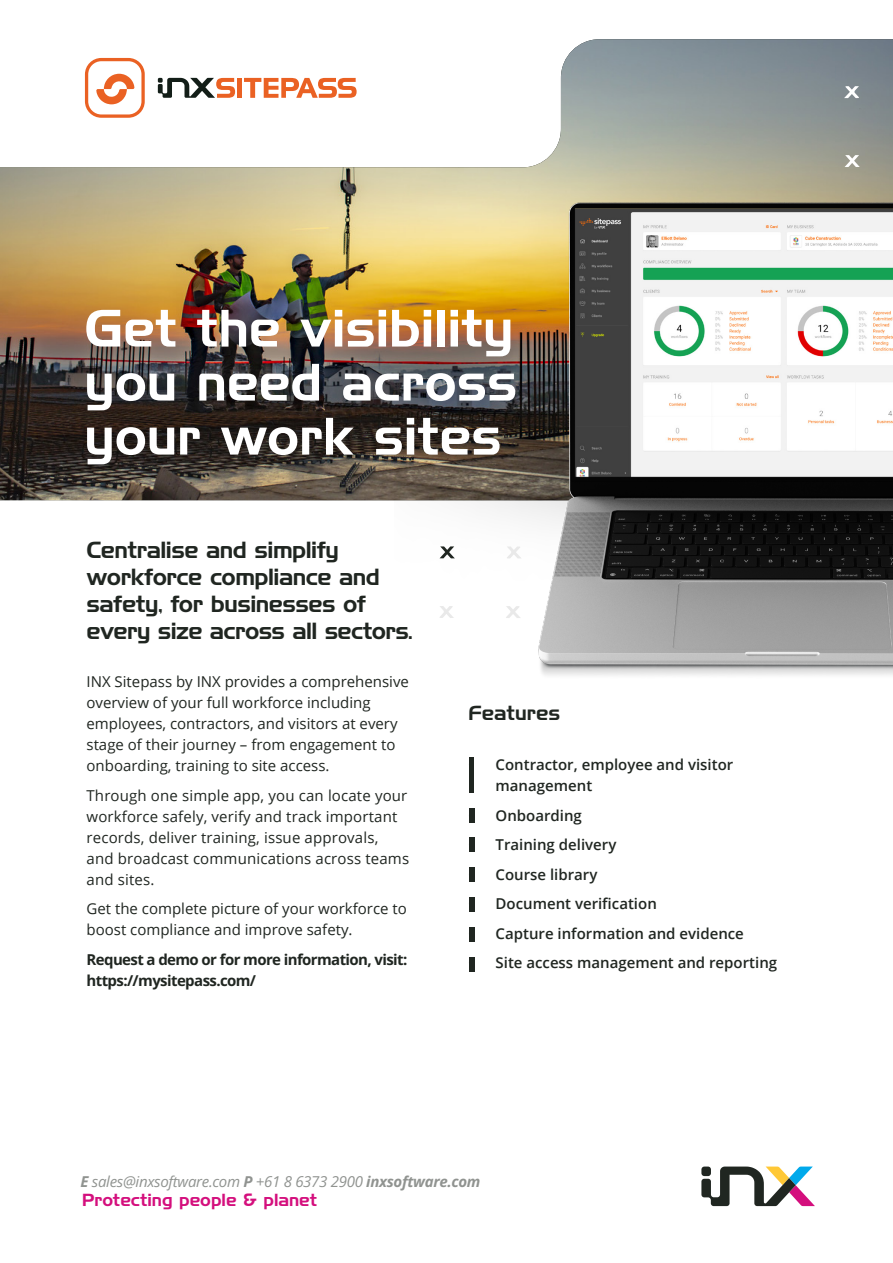
<style>
.page{position:relative;width:893px;height:1263px;background:#fff}
.page>*{position:absolute;margin:0;border:0;box-sizing:border-box;transform-origin:0 0}
.t1{font:54px/54px "INX Bold";color:#fff;text-align:justify}
.t2{font:24px/27px "INX Bold";letter-spacing:-.02em;color:#202621}
.t3{font:21px "INX Bold";color:#202621}
.t4{font:18px "INX Bold";color:#d40f7d}
.t5{font:15px/21px "Open Sans";color:#202621}
.t6{font:600 15px/21px "Open Sans";color:#202621}
.t7{font:700 15px/21px "Open Sans";letter-spacing:-.04em;color:#202621}
.t8{font:italic 15px "Open Sans";letter-spacing:-.02em;color:#909390}
.s1{font-weight:700}
</style>
<div class="page">
<svg style="left:701px;top:1166px;width:114px;height:40px"></svg>
<div style="left:701px;top:1166px;width:10px;height:10px;background:#202621;border-radius:3px"></div>
<img style="left:0;top:39px;width:893px;height:461px">
<svg style="left:844px;top:86px;width:15px;height:12px"></svg>
<svg style="left:844px;top:155px;width:16px;height:12px"></svg>
<div style="left:469px;top:757px;width:5px;height:36px;background:#202621"></div>
<div style="left:469px;top:897px;width:5px;height:15px;background:#202621"></div>
<div style="left:469px;top:927px;width:5px;height:14px;background:#202621"></div>
<div style="left:469px;top:957px;width:5px;height:14px;background:#202621"></div>
<div style="left:469px;top:867px;width:5px;height:15px;background:#202621"></div>
<div style="left:469px;top:838px;width:5px;height:14px;background:#202621"></div>
<div style="left:469px;top:808px;width:5px;height:14px;background:#202621"></div>
<img style="left:395px;top:172px;width:498px;height:504px">
<svg style="left:506px;top:546px;width:16px;height:13px"></svg>
<svg style="left:440px;top:546px;width:15px;height:12px"></svg>
<svg style="left:506px;top:606px;width:15px;height:12px"></svg>
<svg style="left:439px;top:606px;width:15px;height:12px"></svg>
<h1 class="t1" style="left:84px;top:299px;width:434px">Get the visibility you need across your work sites</h1>
<h2 class="t2" style="left:87px;top:535px;width:328px">Centralise and simplify workforce compliance and safety, for businesses of every size across all sectors.</h2>
<p class="t5" style="left:87px;top:671px;width:324px">INX Sitepass by INX provides a comprehensive overview of your full workforce including employees, contractors, and visitors at every stage of their journey – from engagement to onboarding, training to site access.</p>
<p class="t5" style="left:87px;top:784px;width:324px">Through one simple app, you can locate your workforce safely, verify and track important records, deliver training, issue approvals,<br>and broadcast communications across teams and sites.</p>
<p class="t5" style="left:87px;top:898px;width:322px">Get the complete picture of your workforce to boost compliance and improve safety.</p>
<p class="t7" style="left:87px;top:948px;width:322px">Request a demo or for more information, visit: https://mysitepass.com/</p>
<h3 class="t3" style="left:469px;top:700px;width:93px">Features</h3>
<p class="t6" style="left:496px;top:754px;width:239px;text-indent:-27px">• Contractor, employee and visitor management</p>
<p class="t6" style="left:469px;top:804px;width:115px">• Onboarding</p>
<p class="t6" style="left:469px;top:834px;width:149px">• Training delivery</p>
<p class="t6" style="left:469px;top:863px;width:130px">• Course library</p>
<p class="t6" style="left:469px;top:893px;width:190px">• Document verification</p>
<p class="t6" style="left:469px;top:922px;width:277px">• Capture information and evidence</p>
<p class="t6" style="left:469px;top:952px;width:310px">• Site access management and reporting</p>
<p class="t8" style="left:81px;top:1171px;width:401px"><span class="s1">E</span> sales@inxsoftware.com <span class="s1">P</span> +61 8 6373 2900 <span class="s1">inxsoftware.com</span></p>
<p class="t4" style="left:82px;top:1189px;width:237px">Protecting people &amp; planet</p>
</div>
